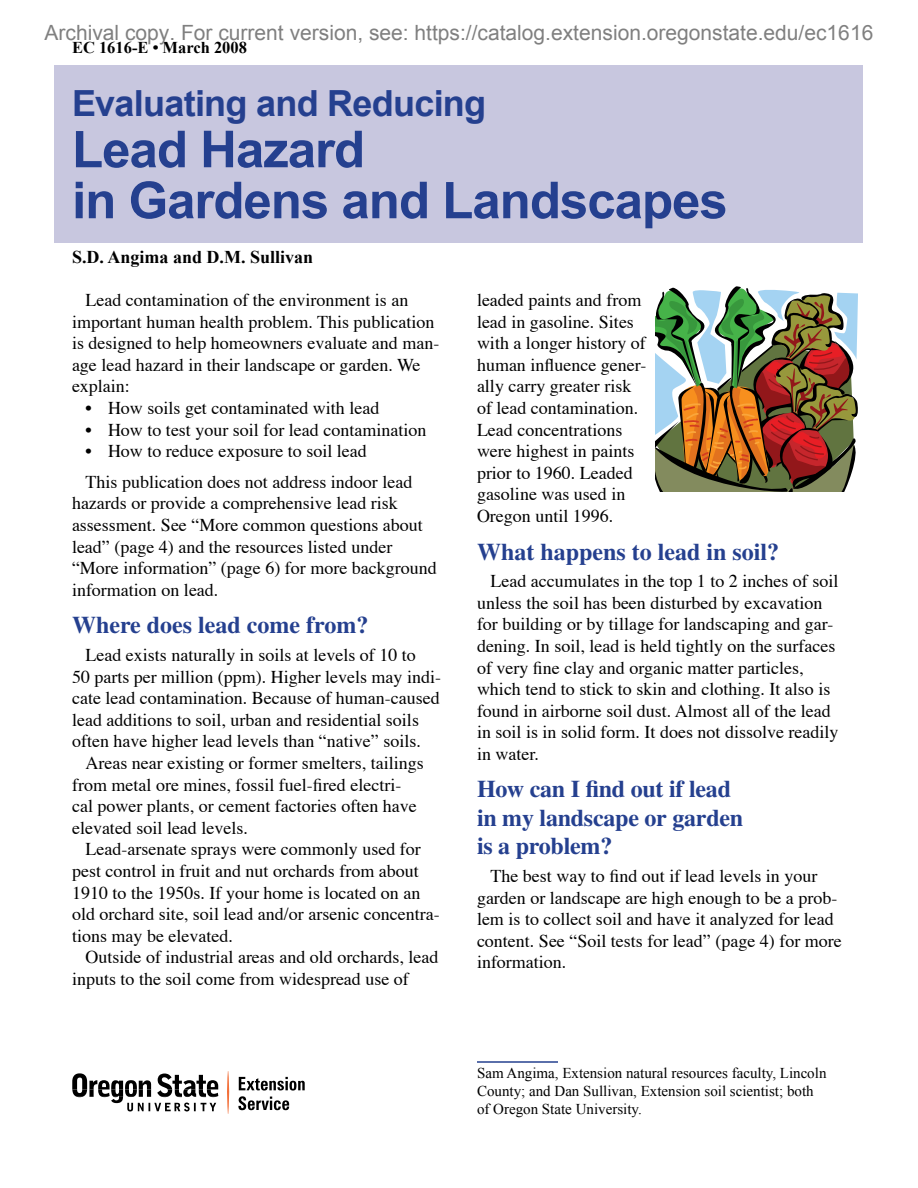
<style>
.page{position:relative;width:918px;height:1188px;background:#fff}
.page>*{position:absolute;margin:0;border:0;box-sizing:border-box;transform-origin:0 0}
.t1{font:700 51px/51px "Arial";letter-spacing:-.02em;color:#25408f}
.t2{font:700 36px "Arial";letter-spacing:-.02em;color:#25408f}
.t3{font:700 24px/28.5px "Times";letter-spacing:-.01em;color:#25408f}
.t4{font:21px "Arial";color:#808080}
.t5{font:18px/21.6px "Times";color:#000}
.t6{font:700 18px "Times New Roman";color:#000}
.t7{font:700 16.5px "Times New Roman";color:#000}
.t8{font:15px/18px "Times New Roman";color:#000}
</style>
<div class="page">
<div style="left:55px;top:65px;width:808px;height:178px;background:#c8c7df"></div>
<svg style="left:238px;top:1077px;width:67px;height:33px"></svg>
<svg style="left:72px;top:1073px;width:146px;height:38px"></svg>
<svg style="left:227px;top:1071px;width:2px;height:43px"></svg>
<hr style="left:477px;top:1061px;width:81px;height:2px;background:#25408f">
<svg style="left:656px;top:286px;width:202px;height:205px;background:#8c7a5a"></svg>
<p class="t4" style="left:45px;top:18px;width:830px">Archival copy. For current version, see: https://catalog.extension.oregonstate.edu/ec1616</p>
<p class="t7" style="left:72px;top:38px;width:177px">EC 1616-E • March 2008</p>
<h2 class="t2" style="left:72px;top:83px;width:416px">Evaluating and Reducing</h2>
<h1 class="t1" style="left:72px;top:124px;width:657px">Lead Hazard<br>in Gardens and Landscapes</h1>
<p class="t6" style="left:72px;top:246px;width:243px">S.D. Angima and D.M. Sullivan</p>
<p class="t5" style="left:72px;top:288px;width:369px;text-indent:14px">Lead contamination of the environment is an important human health problem. This publication is designed to help homeowners evaluate and man&shy;age lead hazard in their landscape or garden. We explain:</p>
<p class="t5" style="left:86px;top:396px;width:295px">• How soils get contaminated with lead</p>
<p class="t5" style="left:86px;top:417px;width:342px">• How to test your soil for lead contamination</p>
<p class="t5" style="left:86px;top:434px;width:328px;line-height:30.6px">• How to reduce exposure to soil lead<br>This publication does not address indoor lead</p>
<p class="t5" style="left:72px;top:491px;width:366px">hazards or provide a comprehensive lead risk assessment. See “More common questions about lead” (page 4) and the resources listed under “More information” (page 6) for more background information on lead.</p>
<h3 class="t3" style="left:72px;top:610px;width:298px">Where does lead come from?</h3>
<p class="t5" style="left:72px;top:643px;width:371px;text-indent:14px">Lead exists naturally in soils at levels of 10 to<br>50 parts per million (ppm). Higher levels may indi&shy;cate lead contamination. Because of human-caused lead additions to soil, urban and residential soils often have higher lead levels than “native” soils.</p>
<p class="t5" style="left:72px;top:751px;width:353px;text-indent:14px">Areas near existing or former smelters, tailings from metal ore mines, fossil fuel-fired electri&shy;cal power plants, or cement factories often have elevated soil lead levels.</p>
<p class="t5" style="left:72px;top:837px;width:369px;text-indent:14px">Lead-arsenate sprays were commonly used for pest control in fruit and nut orchards from about 1910 to the 1950s. If your home is located on an old orchard site, soil lead and/or arsenic concentra&shy;tions may be elevated.</p>
<p class="t5" style="left:72px;top:945px;width:368px;text-indent:14px">Outside of industrial areas and old orchards, lead inputs to the soil come from widespread use of</p>
<p class="t5" style="left:477px;top:288px;width:171px">leaded paints and from lead in gasoline. Sites with a longer history of human influence gener&shy;ally carry greater risk of lead contamination.<br>Lead concentrations were highest in paints prior to 1960. Leaded gasoline was used in<br>Oregon until 1996.</p>
<h3 class="t3" style="left:477px;top:537px;width:304px">What happens to lead in soil?</h3>
<p class="t5" style="left:477px;top:569px;width:363px;text-indent:14px">Lead accumulates in the top 1 to 2 inches of soil unless the soil has been disturbed by excavation for building or by tillage for landscaping and gar&shy;dening. In soil, lead is held tightly on the surfaces of very fine clay and organic matter particles, which tend to stick to skin and clothing. It also is found in airborne soil dust. Almost all of the lead in soil is in solid form. It does not dissolve readily in water.</p>
<h3 class="t3" style="left:477px;top:775px;width:268px">How can I find out if lead in my landscape or garden is a problem?</h3>
<p class="t5" style="left:477px;top:864px;width:366px;text-indent:14px">The best way to find out if lead levels in your garden or landscape are high enough to be a prob&shy;lem is to collect soil and have it analyzed for lead content. See “Soil tests for lead” (page 4) for more information.</p>
<p class="t8" style="left:477px;top:1064px;width:351px">Sam Angima, Extension natural resources faculty, Lincoln<br>County; and Dan Sullivan, Extension soil scientist; both of Oregon State University.</p>
</div>
